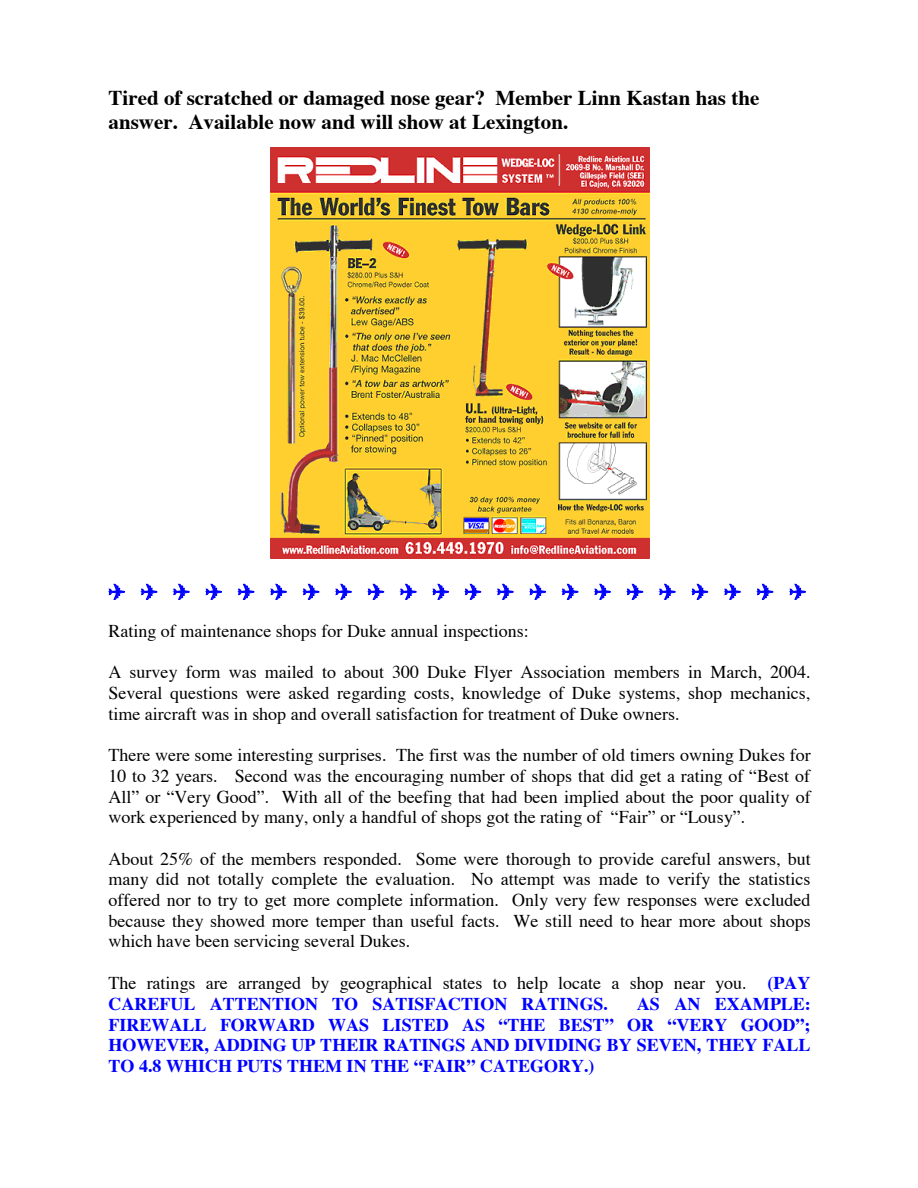
<style>
.page{position:relative;width:918px;height:1188px;background:#fff}
.page>*{position:absolute;margin:0;border:0;box-sizing:border-box;transform-origin:0 0}
.t1{font:700 21px/24.2px "Times";color:#000}
.t2{font:18px/20.7px "Times";color:#000;text-align:justify}
.t3{font:700 18px/20.7px "Times";color:#00f;text-align:justify}
.s1{font-weight:700;color:#00f}
</style>
<div class="page">
<img style="left:271px;top:148px;width:378px;height:410px">
<svg style="left:109px;top:584px;width:16px;height:16px"></svg>
<svg style="left:141px;top:584px;width:16px;height:16px"></svg>
<svg style="left:173px;top:584px;width:17px;height:16px"></svg>
<svg style="left:206px;top:584px;width:16px;height:16px"></svg>
<svg style="left:238px;top:584px;width:16px;height:16px"></svg>
<svg style="left:271px;top:584px;width:16px;height:16px"></svg>
<svg style="left:303px;top:584px;width:16px;height:16px"></svg>
<svg style="left:336px;top:584px;width:16px;height:16px"></svg>
<svg style="left:368px;top:584px;width:16px;height:16px"></svg>
<svg style="left:400px;top:584px;width:17px;height:16px"></svg>
<svg style="left:433px;top:584px;width:16px;height:16px"></svg>
<svg style="left:465px;top:584px;width:16px;height:16px"></svg>
<svg style="left:497px;top:584px;width:17px;height:16px"></svg>
<svg style="left:530px;top:584px;width:16px;height:16px"></svg>
<svg style="left:562px;top:584px;width:16px;height:16px"></svg>
<svg style="left:595px;top:584px;width:16px;height:16px"></svg>
<svg style="left:627px;top:584px;width:16px;height:16px"></svg>
<svg style="left:659px;top:584px;width:17px;height:16px"></svg>
<svg style="left:692px;top:584px;width:16px;height:16px"></svg>
<svg style="left:725px;top:584px;width:16px;height:16px"></svg>
<svg style="left:757px;top:584px;width:16px;height:16px"></svg>
<svg style="left:790px;top:584px;width:16px;height:16px"></svg>
<p class="t1" style="left:109px;top:87px;width:652px">Tired of scratched or damaged nose gear? Member Linn Kastan has the answer. Available now and will show at Lexington.</p>
<p class="t2" style="left:109px;top:622px;width:422px">Rating of maintenance shops for Duke annual inspections:</p>
<p class="t2" style="left:109px;top:663px;width:704px">A survey form was mailed to about 300 Duke Flyer Association members in March, 2004.<br>Several questions were asked regarding costs, knowledge of Duke systems, shop mechanics, time aircraft was in shop and overall satisfaction for treatment of Duke owners.</p>
<p class="t2" style="left:109px;top:746px;width:704px">There were some interesting surprises. The first was the number of old timers owning Dukes for 10 to 32 years. Second was the encouraging number of shops that did get a rating of “Best of All” or “Very Good”. With all of the beefing that had been implied about the poor quality of work experienced by many, only a handful of shops got the rating of “Fair” or “Lousy”.</p>
<p class="t2" style="left:109px;top:849px;width:704px">About 25% of the members responded. Some were thorough to provide careful answers, but many did not totally complete the evaluation. No attempt was made to verify the statistics offered nor to try to get more complete information. Only very few responses were excluded because they showed more temper than useful facts. We still need to hear more about shops which have been servicing several Dukes.</p>
<p class="t2" style="left:109px;top:973px;width:703px">The ratings are arranged by geographical states to help locate a shop near you. <span class="s1">(PAY<br>CAREFUL ATTENTION TO SATISFACTION RATINGS.</span></p>
<p class="t3" style="left:109px;top:994px;width:704px;text-indent:528px">AS AN EXAMPLE:<br>FIREWALL FORWARD WAS LISTED AS “THE BEST” OR “VERY GOOD”; HOWEVER, ADDING UP THEIR RATINGS AND DIVIDING BY SEVEN, THEY FALL TO 4.8 WHICH PUTS THEM IN THE “FAIR” CATEGORY.)</p>
</div>
